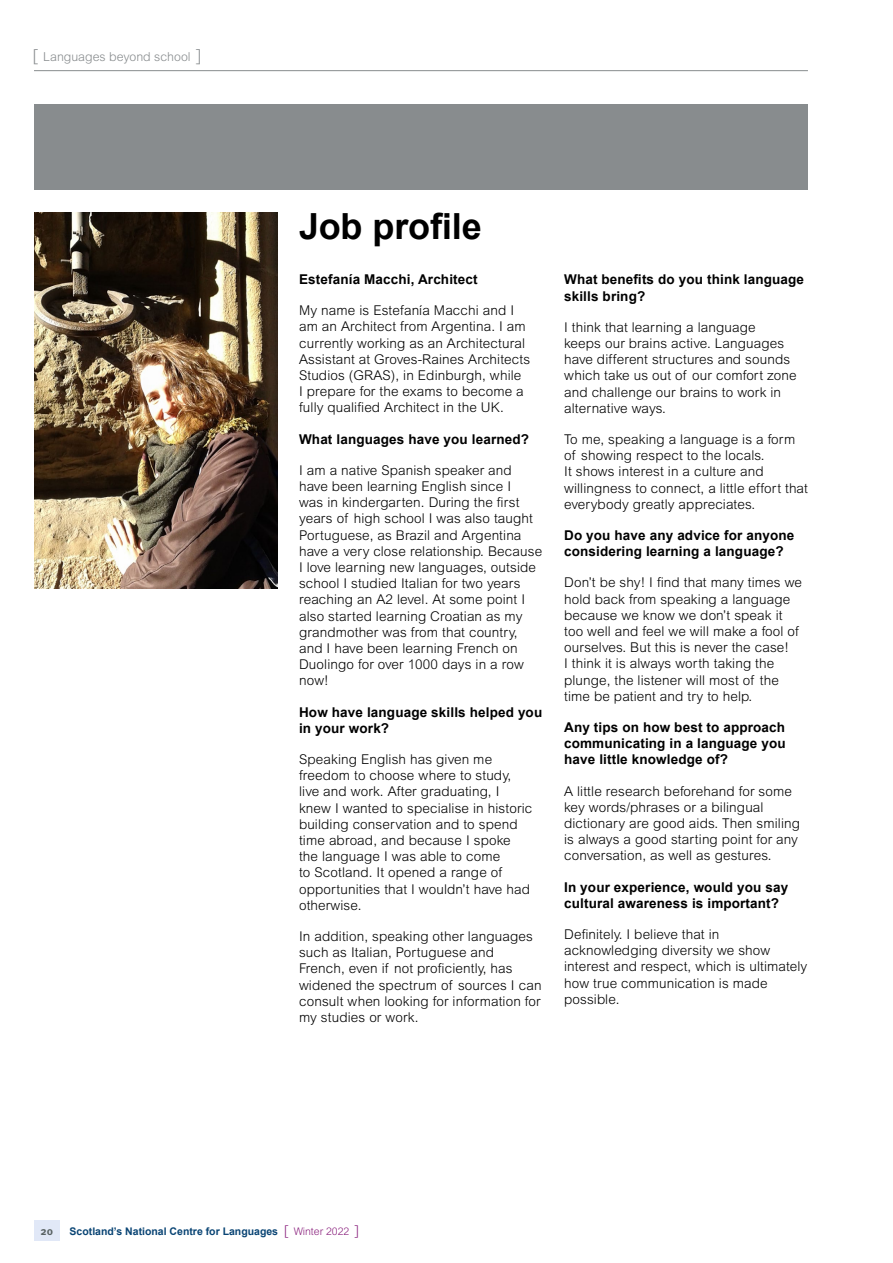
<style>
.page{position:relative;width:893px;height:1263px;background:#fff}
.page>*{position:absolute;margin:0;border:0;box-sizing:border-box;transform-origin:0 0}
.SCILT_Headline_big{font:700 36px "Arial";letter-spacing:-.005em;color:#000}
.t1{font:300 13.5px/16.2px "Arial";letter-spacing:.01em;color:#000}
.t2{font:700 13.5px/16.2px "Arial";letter-spacing:.01em;color:#000}
.t3{font:300 12.3px "Arial";color:#888c8e}
.t4{font:700 11.25px "Meta OT";color:#596263}
.t5{font:700 10.5px "Arial";color:#094474}
.s1{font-size:16.5px}
.s2{font-weight:300;font-size:13.5px;color:#891f7c}
.s3{font-weight:300;color:#891f7c}
</style>
<div class="page">
<hr style="left:34px;top:70px;width:774px;height:1px;background:#888c8e">
<div style="left:34px;top:104px;width:774px;height:85px;background:#888c8e"></div>
<div style="left:34px;top:1220px;width:26px;height:21px;background:#e1e8f7"></div>
<img style="left:34px;top:213px;width:244px;height:376px">
<p class="t3" style="left:33px;top:49px;width:170px"><span class="s1">[</span> Languages beyond school <span class="s1">]</span></p>
<p class="SCILT_Headline_big" style="left:299px;top:202px;width:184px">Job profile</p>
<p class="t2" style="left:299px;top:272px;width:180px">Estefanía Macchi, Architect</p>
<p class="t1" style="left:299px;top:302px;width:233px">My name is Estefanía Macchi and I am an Architect from Argentina. I am currently working as an Architectural Assistant at Groves-Raines Architects Studios (GRAS), in Edinburgh, while<br>I prepare for the exams to become a fully qualified Architect in the UK.</p>
<p class="t2" style="left:299px;top:431px;width:231px">What languages have you learned?</p>
<p class="t1" style="left:299px;top:462px;width:245px">I am a native Spanish speaker and have been learning English since I<br>was in kindergarten. During the first years of high school I was also taught Portuguese, as Brazil and Argentina have a very close relationship. Because I love learning new languages, outside school I studied Italian for two years reaching an A2 level. At some point I also started learning Croatian as my grandmother was from that country, and I have been learning French on Duolingo for over 1000 days in a row now!</p>
<p class="t2" style="left:299px;top:704px;width:245px">How have language skills helped you in your work?</p>
<p class="t1" style="left:299px;top:751px;width:235px">Speaking English has given me freedom to choose where to study, live and work. After graduating, I knew I wanted to specialise in historic building conservation and to spend time abroad, and because I spoke the language I was able to come<br>to Scotland. It opened a range of opportunities that I wouldn’t have had otherwise.</p>
<p class="t1" style="left:299px;top:928px;width:244px">In addition, speaking other languages such as Italian, Portuguese and French, even if not proficiently, has widened the spectrum of sources I can consult when looking for information for my studies or work.</p>
<p class="t2" style="left:564px;top:272px;width:241px">What benefits do you think language skills bring?</p>
<p class="t1" style="left:564px;top:319px;width:234px">I think that learning a language<br>keeps our brains active. Languages have different structures and sounds which take us out of our comfort zone and challenge our brains to work in alternative ways.</p>
<p class="t1" style="left:564px;top:431px;width:245px">To me, speaking a language is a form of showing respect to the locals.<br>It shows interest in a culture and willingness to connect, a little effort that everybody greatly appreciates.</p>
<p class="t2" style="left:564px;top:528px;width:232px">Do you have any advice for anyone considering learning a language?</p>
<p class="t1" style="left:564px;top:574px;width:239px">Don’t be shy! I find that many times we hold back from speaking a language because we know we don’t speak it too well and feel we will make a fool of ourselves. But this is never the case!<br>I think it is always worth taking the plunge, the listener will most of the time be patient and try to help.</p>
<p class="t2" style="left:564px;top:720px;width:223px;text-align:justify">Any tips on how best to approach communicating in a language you have little knowledge of?</p>
<p class="t1" style="left:564px;top:783px;width:237px">A little research beforehand for some key words/phrases or a bilingual dictionary are good aids. Then smiling is always a good starting point for any conversation, as well as gestures.</p>
<p class="t2" style="left:564px;top:879px;width:226px">In your experience, would you say cultural awareness is important?</p>
<p class="t1" style="left:564px;top:926px;width:245px">Definitely. I believe that in acknowledging diversity we show interest and respect, which is ultimately how true communication is made possible.</p>
<p class="t4" style="left:40px;top:1224px;width:14px">20</p>
<p class="t5" style="left:70px;top:1224px;width:291px">Scotland’s National Centre for Languages <span class="s2">[</span> <span class="s3">Winter 2022</span> <span class="s2">]</span></p>
</div>
